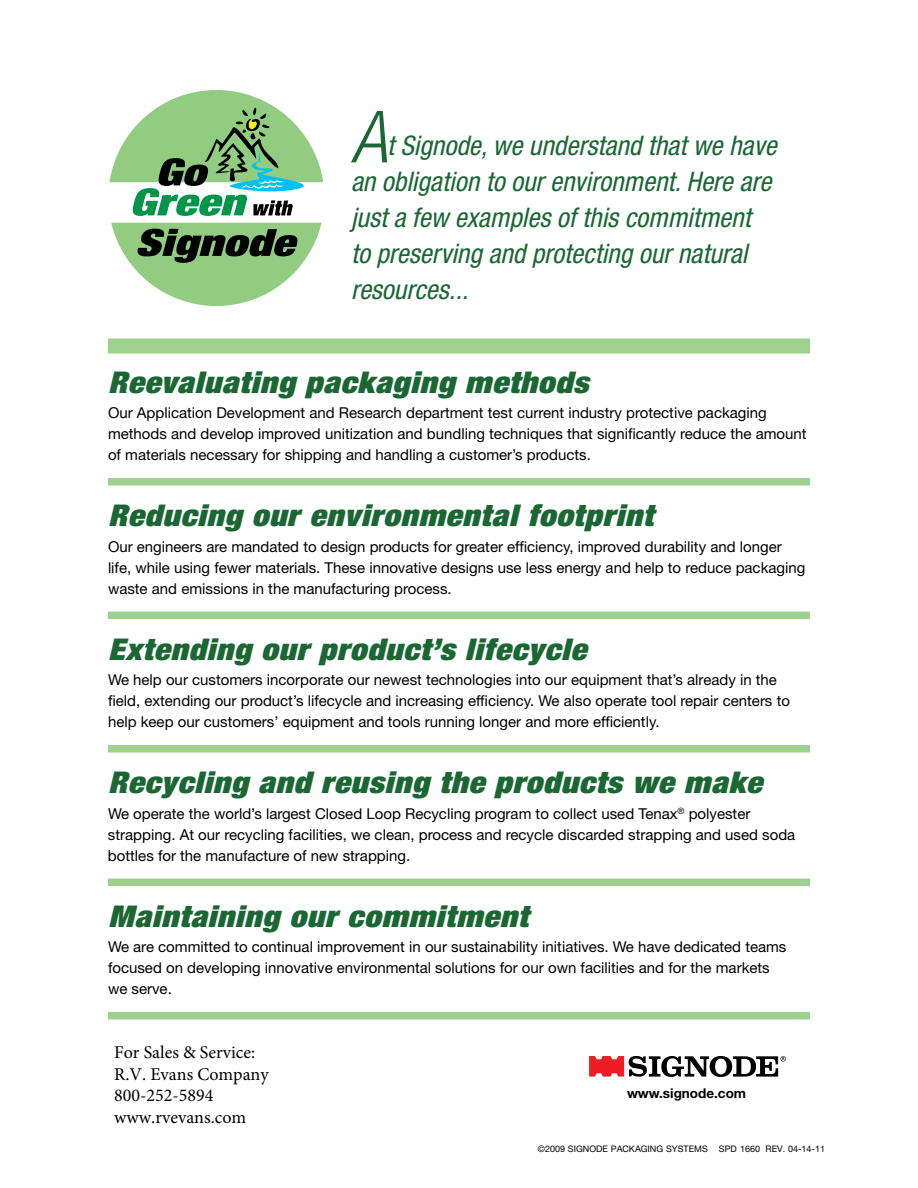
<style>
.page{position:relative;width:918px;height:1188px;background:#fff}
.page>*{position:absolute;margin:0;border:0;box-sizing:border-box;transform-origin:0 0}
.t1{font:italic 300 condensed 72px "Helvetica Neue LT Std";color:#1a6734}
.t2{font:italic 900 condensed 30px "Helvetica Neue LT Std";letter-spacing:.025em;color:#1a6734;scale:1.1 1}
.t3{font:italic condensed 27px/36px "Helvetica Neue LT Std";color:#1a6734}
.t4{font:18px/21.6px "Minion Pro";color:#000}
.t5{font:15px/21px "Helvetica Neue LT Std";color:#000}
.t6{font:700 13.5px "Helvetica Neue LT Std";color:#000}
.t7{font:9px "Helvetica Neue LT Std";color:#000}
</style>
<div class="page">
<div style="left:108px;top:339px;width:702px;height:15px;background:#9fd18e"></div>
<div style="left:108px;top:478px;width:702px;height:8px;background:#9fd18e"></div>
<div style="left:108px;top:612px;width:702px;height:7px;background:#9fd18e"></div>
<div style="left:108px;top:745px;width:702px;height:8px;background:#9fd18e"></div>
<div style="left:108px;top:879px;width:702px;height:7px;background:#9fd18e"></div>
<div style="left:108px;top:1012px;width:702px;height:8px;background:#9fd18e"></div>
<svg style="left:111px;top:223px;width:211px;height:83px"></svg>
<svg style="left:110px;top:90px;width:214px;height:126px"></svg>
<svg style="left:589px;top:1056px;width:197px;height:21px"></svg>
<p class="t1" style="left:351px;top:96px;width:37px">A</p>
<p class="t3" style="left:351px;top:128px;width:427px;text-indent:36px">t Signode, we understand that we have an obligation to our environment. Here are just a few examples of this commitment<br>to preserving and protecting our natural resources...</p>
<p class="t2" style="left:108px;top:363px;width:438px">Reevaluating packaging methods</p>
<p class="t5" style="left:108px;top:402px;width:700px">Our Application Development and Research department test current industry protective packaging methods and develop improved unitization and bundling techniques that significantly reduce the amount of materials necessary for shipping and handling a customer’s products.</p>
<p class="t2" style="left:108px;top:496px;width:497px">Reducing our environmental footprint</p>
<p class="t5" style="left:108px;top:535px;width:699px">Our engineers are mandated to design products for greater efficiency, improved durability and longer life, while using fewer materials. These innovative designs use less energy and help to reduce packaging waste and emissions in the manufacturing process.</p>
<p class="t2" style="left:108px;top:630px;width:436px">Extending our product’s lifecycle</p>
<p class="t5" style="left:108px;top:669px;width:684px">We help our customers incorporate our newest technologies into our equipment that’s already in the field, extending our product’s lifecycle and increasing efficiency. We also operate tool repair centers to help keep our customers’ equipment and tools running longer and more efficiently.</p>
<p class="t2" style="left:108px;top:763px;width:596px">Recycling and reusing the products we make</p>
<p class="t5" style="left:108px;top:802px;width:689px">We operate the world’s largest Closed Loop Recycling program to collect used Tenax<sup>®</sup> polyester strapping. At our recycling facilities, we clean, process and recycle discarded strapping and used soda bottles for the manufacture of new strapping.</p>
<p class="t2" style="left:108px;top:897px;width:384px">Maintaining our commitment</p>
<p class="t5" style="left:108px;top:936px;width:680px">We are committed to continual improvement in our sustainability initiatives. We have dedicated teams focused on developing innovative environmental solutions for our own facilities and for the markets we serve.</p>
<p class="t4" style="left:114px;top:1042px;width:156px">For Sales &amp; Service:<br>R.V. Evans Company<br>800-252-5894 www.rvevans.com</p>
<p class="t6" style="left:627px;top:1085px;width:121px">www.signode.com</p>
<p class="t7" style="left:538px;top:1144px;width:289px">©2009 SIGNODE PACKAGING SYSTEMS SPD 1660 REV. 04-14-11</p>
</div>
